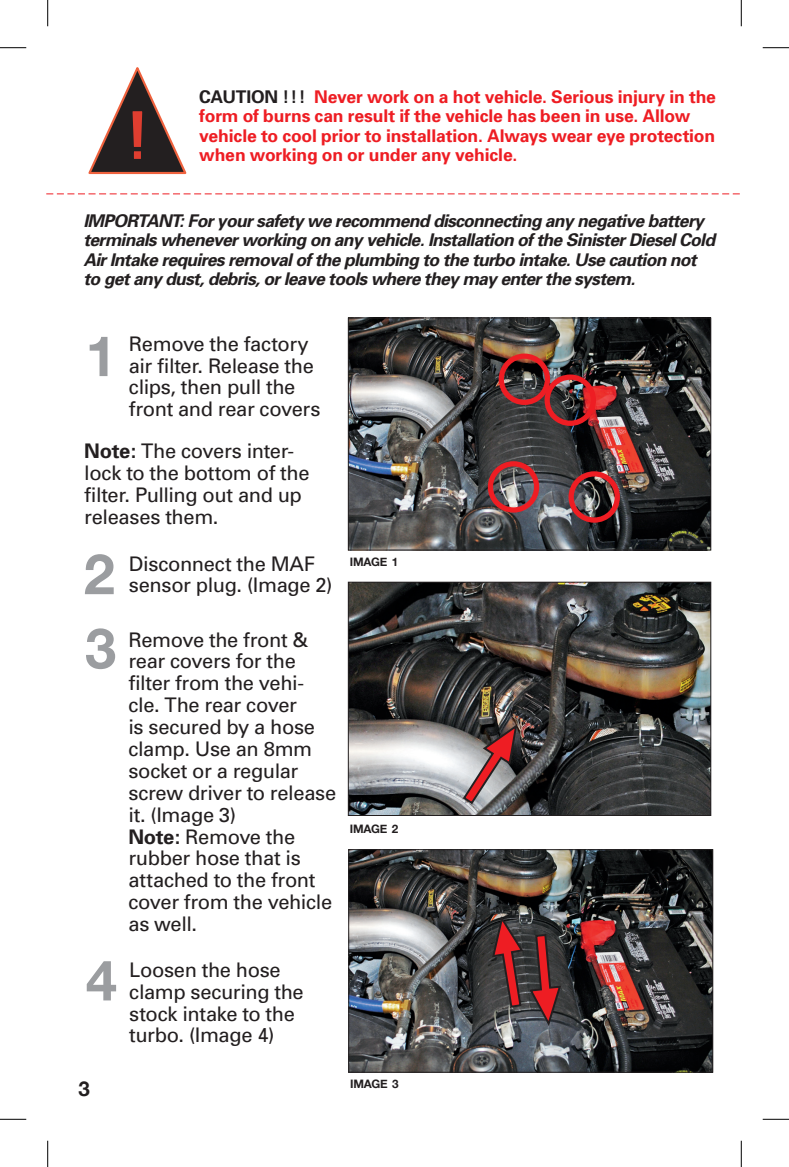
<style>
.page{position:relative;width:789px;height:1167px;background:#fff}
.page>*{position:absolute;margin:0;border:0;box-sizing:border-box;transform-origin:0 0}
.t1{font:66.33px "Poplar Std";color:#df3e30;scale:.96 1}
.t2{font:700 56px "Helvetica Neue";color:#9b9da0}
.t3{font:700 20.47px "Helvetica Neue";color:#231f20}
.t4{font:20.12px/21.9px "Univers";letter-spacing:-.02em;color:#231f20}
.t5{font:italic 700 17.5px/19.2px "Univers";letter-spacing:-.04em;color:#231f20}
.t6{font:700 17.5px/19.2px "Univers";letter-spacing:-.01em;color:#ee1d23}
.t7{font:700 11.72px "Helvetica Neue";letter-spacing:-.02em;color:#231f20}
.s1{color:#231f20}
.s2{font-weight:700}
</style>
<div class="page">
<img style="left:350px;top:851px;width:361px;height:219px">
<div style="left:348px;top:849px;width:365px;height:223px;border:1px solid #231f20"></div>
<svg style="left:88px;top:67px;width:99px;height:108px"></svg>
<svg style="left:46px;top:193px;width:693px;height:1px"></svg>
<img style="left:350px;top:319px;width:359px;height:229px">
<div style="left:348px;top:317px;width:363px;height:233px;border:1px solid #231f20"></div>
<img style="left:350px;top:583px;width:359px;height:231px">
<div style="left:348px;top:581px;width:363px;height:235px;border:1px solid #231f20"></div>
<svg style="left:461px;top:722px;width:57px;height:83px;background:#8c696b"></svg>
<svg style="left:490px;top:913px;width:72px;height:115px;background:#643c3f"></svg>
<div style="left:498px;top:353px;width:52px;height:52px;border:5px solid #ee1d23;border-radius:50%"></div>
<div style="left:544px;top:374px;width:51px;height:52px;border:5px solid #ee1d23;border-radius:50%"></div>
<div style="left:568px;top:471px;width:51px;height:51px;border:5px solid #ee1d23;border-radius:50%"></div>
<div style="left:487px;top:461px;width:52px;height:51px;border:5px solid #ee1d23;border-radius:50%"></div>
<svg style="left:0;top:47px;width:26px;height:1px"></svg>
<svg style="left:762px;top:47px;width:26px;height:1px"></svg>
<svg style="left:0;top:1118px;width:26px;height:1px"></svg>
<svg style="left:762px;top:1118px;width:26px;height:1px"></svg>
<svg style="left:47px;top:0;width:1px;height:26px"></svg>
<svg style="left:47px;top:1140px;width:1px;height:26px"></svg>
<svg style="left:740px;top:0;width:1px;height:26px"></svg>
<svg style="left:740px;top:1140px;width:1px;height:26px"></svg>
<h1 class="t1" style="left:130px;top:99px;width:16px">!</h1>
<p class="t6" style="left:199px;top:87px;width:518px"><span class="s1">CAUTION !!!</span> Never work on a hot vehicle. Serious injury in the form of burns can result if the vehicle has been in use. Allow vehicle to cool prior to installation. Always wear eye protection when working on or under any vehicle.</p>
<p class="t5" style="left:83px;top:211px;width:633px">IMPORTANT: For your safety we recommend disconnecting any negative battery terminals whenever working on any vehicle. Installation of the Sinister Diesel Cold Air Intake requires removal of the plumbing to the turbo intake. Use caution not to get any dust, debris, or leave tools where they may enter the system.</p>
<h2 class="t2" style="left:85px;top:312px;width:33px">1</h2>
<p class="t4" style="left:129px;top:332px;width:193px">Remove the factory air filter. Release the clips, then pull the front and rear covers</p>
<p class="t4" style="left:84px;top:439px;width:227px"><span class="s2">Note:</span> The covers inter&shy;lock to the bottom of the filter. Pulling out and up releases them.</p>
<h2 class="t2" style="left:84px;top:530px;width:33px">2</h2>
<p class="t7" style="left:350px;top:552px;width:50px">IMAGE 1</p>
<p class="t4" style="left:129px;top:552px;width:205px">Disconnect the MAF sensor plug. (Image 2)</p>
<h2 class="t2" style="left:85px;top:604px;width:33px">3</h2>
<h2 class="t2" style="left:86px;top:936px;width:33px">4</h2>
<p class="t4" style="left:128px;top:628px;width:209px">Remove the front &amp; rear covers for the filter from the vehi&shy;cle. The rear cover<br>is secured by a hose clamp. Use an 8mm socket or a regular screw driver to release it. (Image 3)<br><span class="s2">Note:</span> Remove the rubber hose that is attached to the front cover from the vehicle as well.</p>
<p class="t4" style="left:129px;top:958px;width:176px">Loosen the hose clamp securing the stock intake to the turbo. (Image 4)</p>
<p class="t3" style="left:78px;top:1072px;width:13px">3</p>
<p class="t7" style="left:350px;top:819px;width:50px">IMAGE 2</p>
<p class="t7" style="left:350px;top:1074px;width:50px">IMAGE 3</p>
</div>
